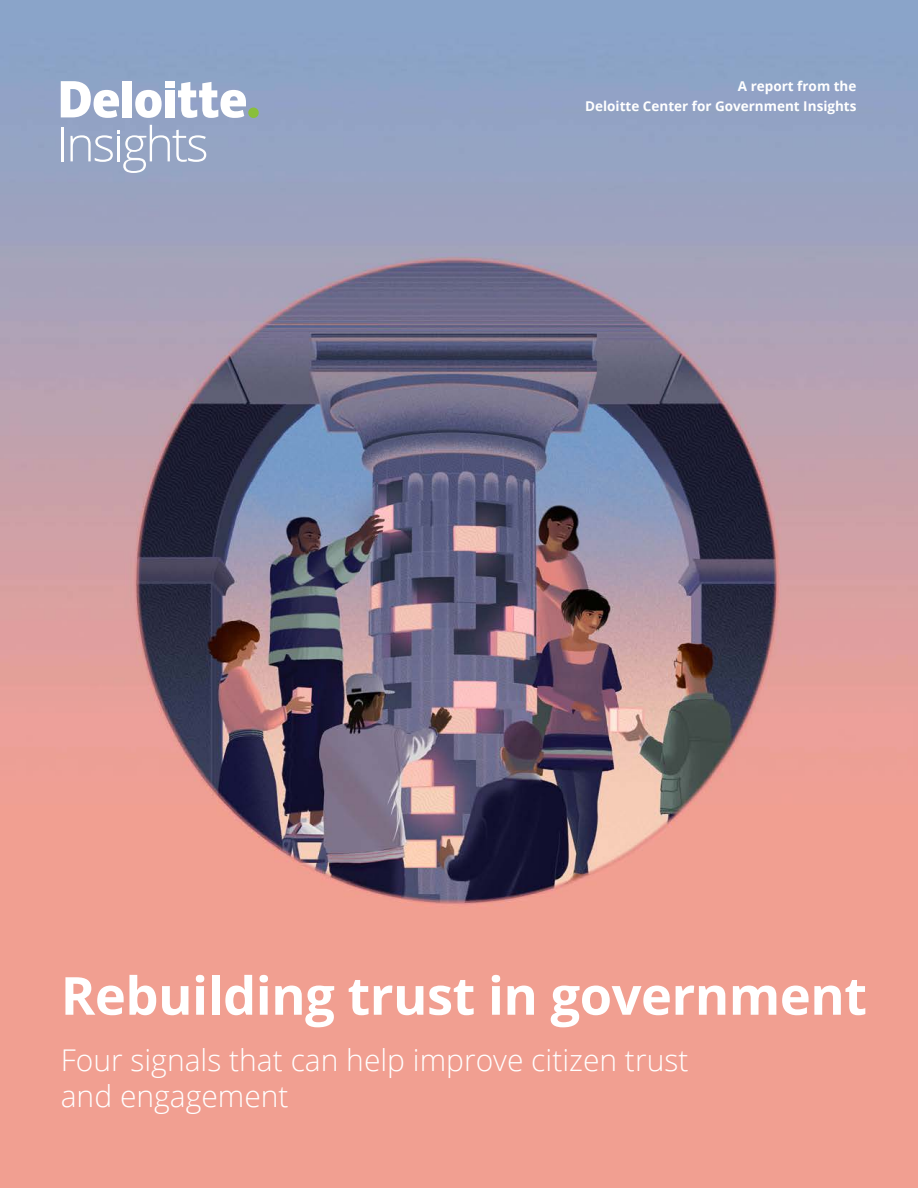
<style>
.page{position:relative;width:918px;height:1188px;background:#fff}
.page>*{position:absolute;margin:0;border:0;box-sizing:border-box;transform-origin:0 0}
.cover-title{font:700 52.5px "Open Sans";letter-spacing:-.01em;color:#fff}
.cover-subtitle{font:300 30px/36px "Open Sans";color:#fff}
.cover-top-right_attr{font:700 13.5px/19.5px "Open Sans";color:#fff;text-align:right}
</style>
<div class="page">
<img style="left:0;top:0;width:918px;height:1188px">
<div style="left:248px;top:108px;width:11px;height:10px;background:#89bf3c;border-radius:50%"></div>
<div style="left:123px;top:81px;width:9px;height:36px;background:#fff"></div>
<svg style="left:135px;top:90px;width:27px;height:28px"></svg>
<div style="left:165px;top:90px;width:9px;height:27px;background:#fff"></div>
<div style="left:165px;top:81px;width:9px;height:6px;background:#fff"></div>
<svg style="left:178px;top:82px;width:68px;height:36px"></svg>
<svg style="left:61px;top:81px;width:58px;height:37px"></svg>
<hr style="left:61px;top:127px;width:2px;height:34px;background:#fff">
<svg style="left:70px;top:125px;width:136px;height:48px;background:#a5b2cd"></svg>
<p class="cover-top-right_attr" style="left:585px;top:76px;width:273px">A report from the<br>Deloitte Center for Government Insights</p>
<p class="cover-title" style="left:61px;top:959px;width:808px">Rebuilding trust in government</p>
<p class="cover-subtitle" style="left:61px;top:1041px;width:629px">Four signals that can help improve citizen trust and engagement</p>
</div>
